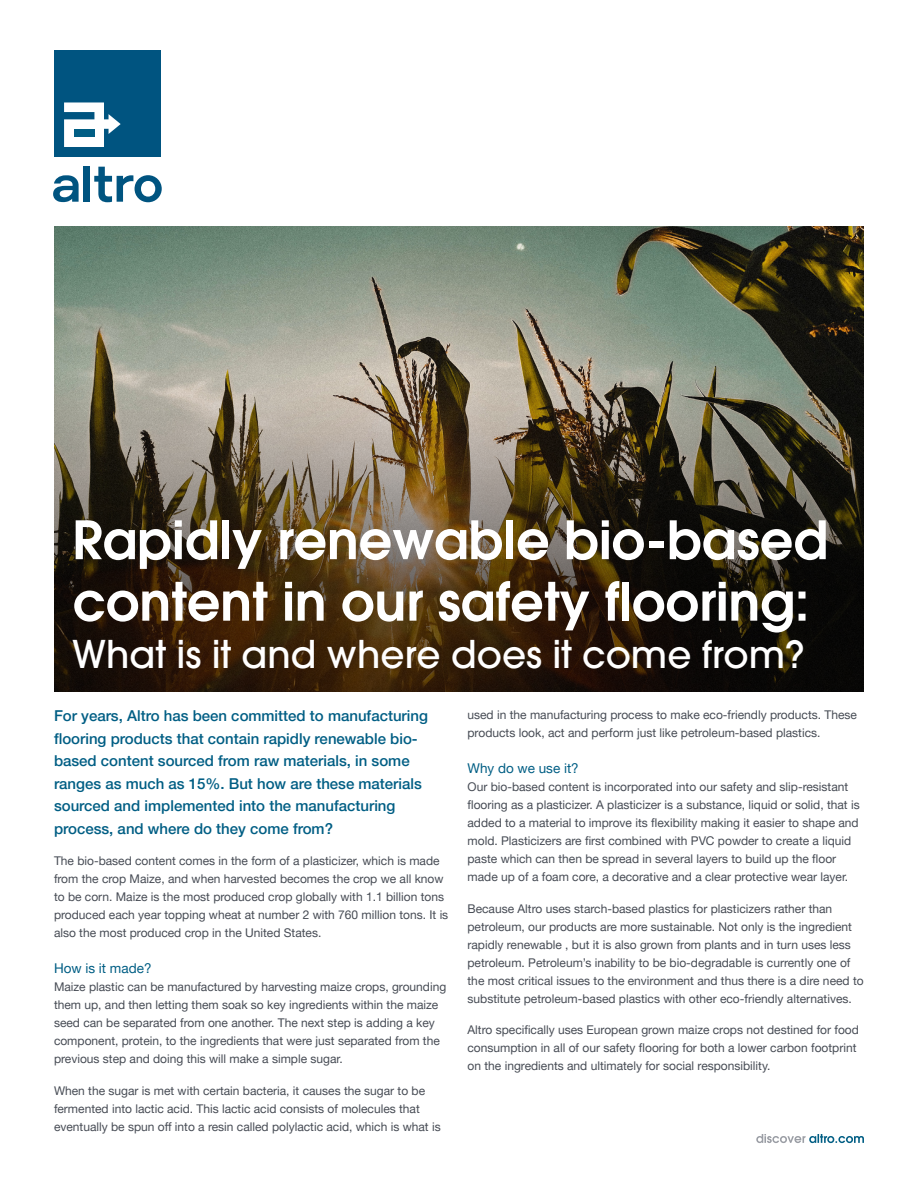
<style>
.page{position:relative;width:918px;height:1188px;background:#fff}
.page>*{position:absolute;margin:0;border:0;box-sizing:border-box;transform-origin:0 0}
.Heading{font:600 52.5px/61.5px "Avant Garde";color:#fff}
.Heading-2{font:500 37.5px "Avant Garde";color:#fff}
.Subheader_-_10pt_Hel{font:500 15px/22.5px "Helvetica Neue LT Pro";color:#015e84}
.Subheader_-_10pt_Hel-2{font:13.5px "Helvetica Neue LT Pro";color:#015e84}
.Subheader_-_10pt_Hel-3{font:12px/18px "Helvetica Neue LT Pro";color:#464b54}
.Body_Text_-_8pt__Hel{font:12px/18px "Helvetica Neue LT Pro";color:#464b54}
</style>
<div class="page">
<div style="left:84px;top:167px;width:6px;height:35px;background:#005480"></div>
<svg style="left:53px;top:175px;width:26px;height:27px"></svg>
<svg style="left:94px;top:167px;width:68px;height:35px"></svg>
<div style="left:54px;top:51px;width:107px;height:106px;background:#005480"></div>
<svg style="left:64px;top:102px;width:57px;height:45px"></svg>
<div style="left:74px;top:129px;width:20px;height:8px;background:#015e84"></div>
<img style="left:54px;top:227px;width:810px;height:149px">
<svg style="left:54px;top:376px;width:810px;height:315px;background:#4d412d"></svg>
<svg style="left:756px;top:1134px;width:108px;height:9px"></svg>
<p class="Heading" style="left:72px;top:508px;width:757px">Rapidly renewable bio-based content in our safety flooring:</p>
<p class="Heading-2" style="left:72px;top:632px;width:734px">What is it and where does it come from?</p>
<p class="Subheader_-_10pt_Hel" style="left:54px;top:705px;width:376px">For years, Altro has been committed to manufacturing flooring products that contain rapidly renewable bio&shy;based content sourced from raw materials, in some ranges as much as 15%. But how are these materials sourced and implemented into the manufacturing process, and where do they come from?</p>
<p class="Body_Text_-_8pt__Hel" style="left:54px;top:852px;width:396px">The bio-based content comes in the form of a plasticizer, which is made from the crop Maize, and when harvested becomes the crop we all know to be corn. Maize is the most produced crop globally with 1.1 billion tons produced each year topping wheat at number 2 with 760 million tons. It is also the most produced crop in the United States.</p>
<p class="Subheader_-_10pt_Hel-2" style="left:54px;top:960px;width:99px">How is it made?</p>
<p class="Subheader_-_10pt_Hel-3" style="left:54px;top:978px;width:394px">Maize plastic can be manufactured by harvesting maize crops, grounding them up, and then letting them soak so key ingredients within the maize seed can be separated from one another. The next step is adding a key component, protein, to the ingredients that were just separated from the previous step and doing this will make a simple sugar.</p>
<p class="Body_Text_-_8pt__Hel" style="left:54px;top:1081px;width:388px">When the sugar is met with certain bacteria, it causes the sugar to be fermented into lactic acid. This lactic acid consists of molecules that eventually be spun off into a resin called polylactic acid, which is what is</p>
<p class="Body_Text_-_8pt__Hel" style="left:468px;top:706px;width:391px">used in the manufacturing process to make eco-friendly products. These products look, act and perform just like petroleum-based plastics.</p>
<p class="Subheader_-_10pt_Hel-2" style="left:468px;top:760px;width:113px">Why do we use it?</p>
<p class="Subheader_-_10pt_Hel-3" style="left:468px;top:778px;width:394px">Our bio-based content is incorporated into our safety and slip-resistant flooring as a plasticizer. A plasticizer is a substance, liquid or solid, that is added to a material to improve its flexibility making it easier to shape and mold. Plasticizers are first combined with PVC powder to create a liquid paste which can then be spread in several layers to build up the floor made up of a foam core, a decorative and a clear protective wear layer.</p>
<p class="Subheader_-_10pt_Hel-3" style="left:468px;top:899px;width:398px">Because Altro uses starch-based plastics for plasticizers rather than petroleum, our products are more sustainable. Not only is the ingredient rapidly renewable , but it is also grown from plants and in turn uses less petroleum. Petroleum’s inability to be bio-degradable is currently one of the most critical issues to the environment and thus there is a dire need to substitute petroleum-based plastics with other eco-friendly alternatives.</p>
<p class="Subheader_-_10pt_Hel-3" style="left:468px;top:1021px;width:393px">Altro specifically uses European grown maize crops not destined for food consumption in all of our safety flooring for both a lower carbon footprint on the ingredients and ultimately for social responsibility.</p>
</div>
